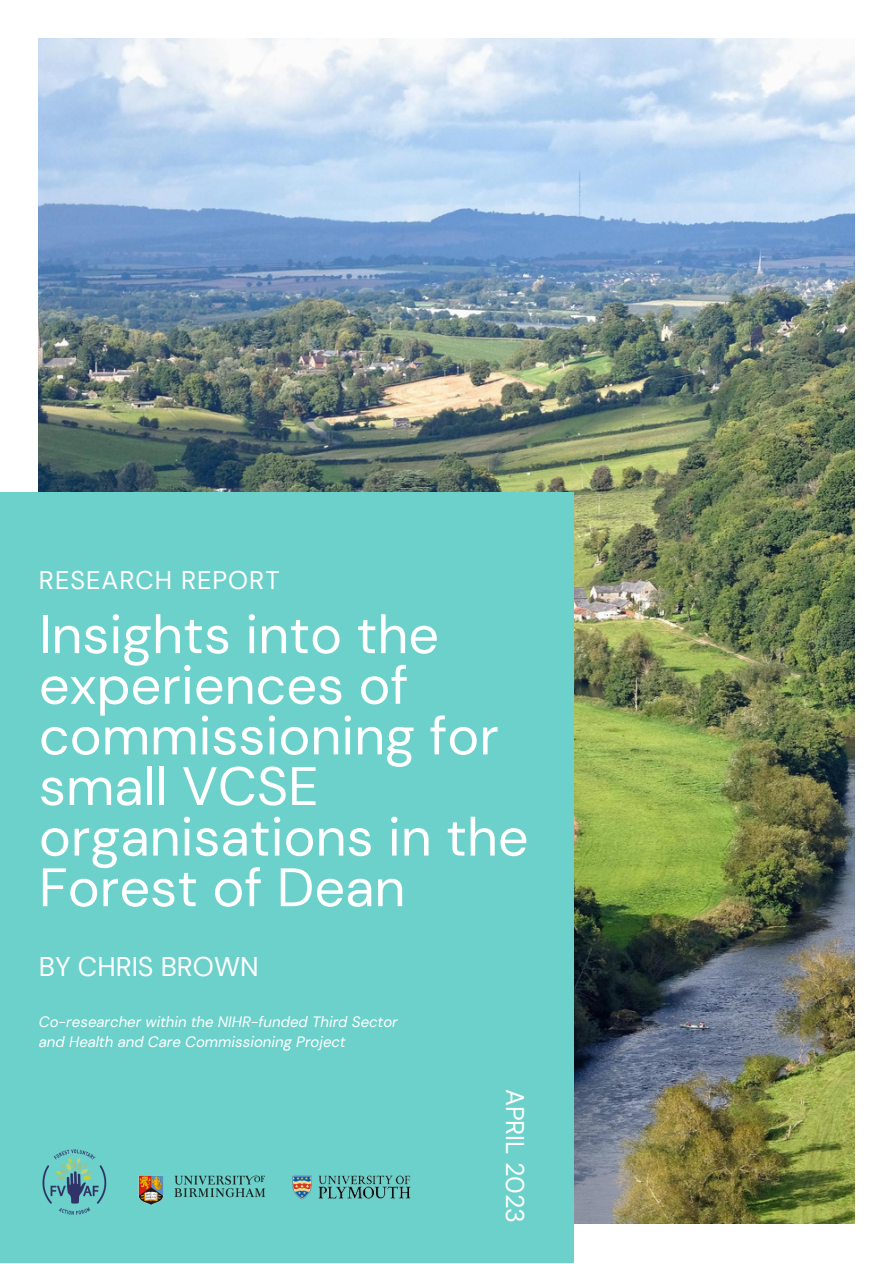
<style>
.page{position:relative;width:893px;height:1264px;background:#fff}
.page>*{position:absolute;margin:0;border:0;box-sizing:border-box;transform-origin:0 0}
.t1{font:54px/50.6px "DM Sans";color:#fff}
.t2{font:27px "DM Sans";color:#fff}
.t3{font:25.5px "DM Sans";letter-spacing:.04em;color:#fff}
.t4{font:25.5px "DM Sans";color:#fff}
.t5{font:italic 15px/20.2px "DM Sans";color:#fff}
</style>
<div class="page">
<img style="left:39px;top:39px;width:815px;height:1183px">
<div style="left:0;top:492px;width:573px;height:770px;background:#6cd1cb"></div>
<img style="left:138px;top:1175px;width:128px;height:31px">
<img style="left:292px;top:1175px;width:119px;height:25px">
<img style="left:42px;top:1149px;width:65px;height:66px">
<p class="t3" style="left:39px;top:563px;width:242px">RESEARCH REPORT</p>
<p class="t1" style="left:39px;top:609px;width:491px">Insights into the experiences of commissioning for small VCSE organisations in the<br>Forest of Dean</p>
<p class="t2" style="left:39px;top:949px;width:221px">BY CHRIS BROWN</p>
<p class="t5" style="left:39px;top:1011px;width:360px">Co-researcher within the NIHR-funded Third Sector and Health and Care Commissioning Project</p>
<p class="t4" style="left:531px;top:1088px;width:136px;rotate:90deg">APRIL 2023</p>
</div>
